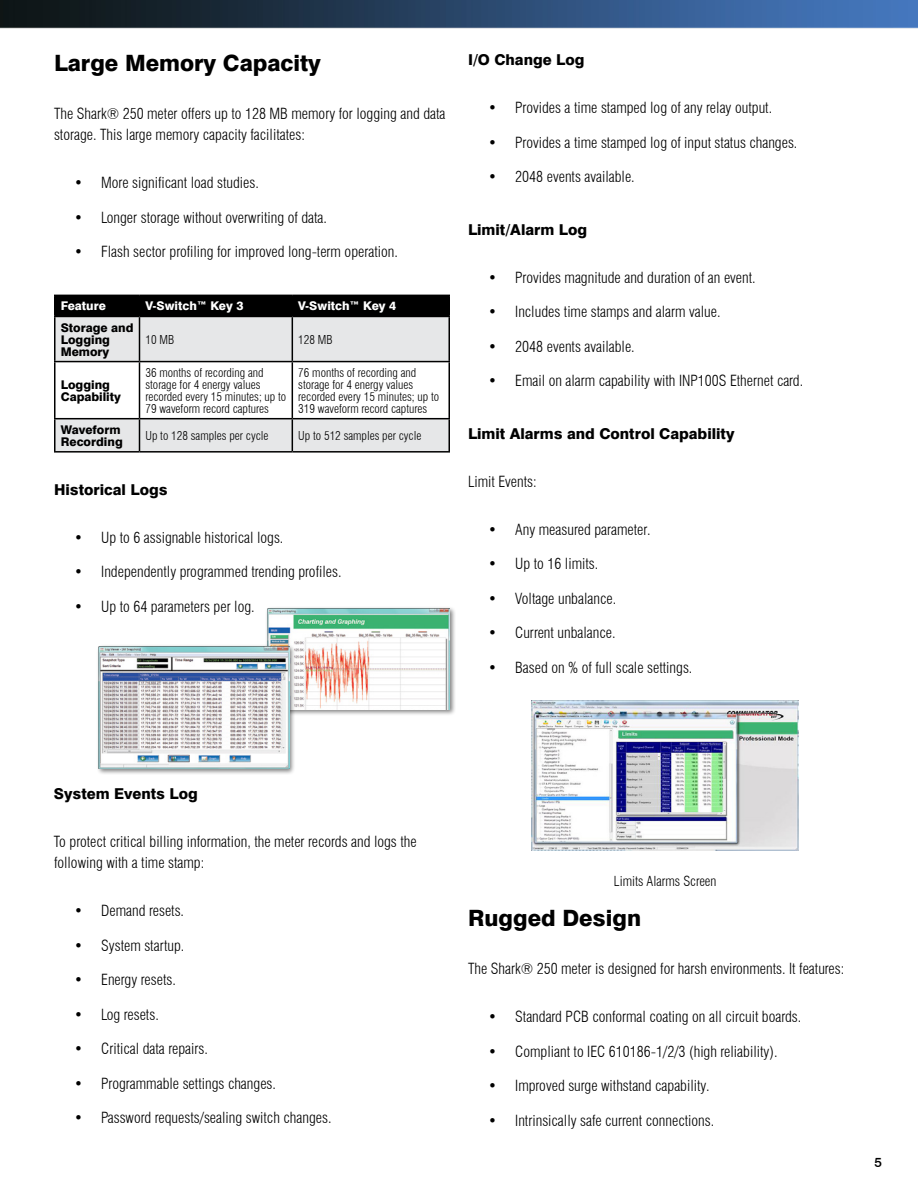
<style>
.page{position:relative;width:918px;height:1188px;background:#fff}
.page>*{position:absolute;margin:0;border:0;box-sizing:border-box;transform-origin:0 0}
.t1{font:800 22.5px "Swiss 721 BT";color:#000}
.t2{font:300 condensed 15px/21px "Swiss 721 BT";color:#000}
.t3{font:800 15px "Swiss 721 BT";color:#000}
.t4{font:300 condensed 13.5px "Swiss 721 BT";color:#000}
.t5{font:500 13.5px "Swiss 721 BT";color:#000}
.t6{font:300 condensed 12px/12px "Swiss 721 BT";color:#000}
.t7{font:800 12px/12px "Swiss 721 BT";color:#000}
.t8{font:800 12px "Swiss 721 BT";color:#fff}
</style>
<div class="page">
<img style="left:0;top:0;width:918px;height:851px">
<h1 class="t1" style="left:54px;top:49px;width:268px">Large Memory Capacity</h1>
<p class="t2" style="left:54px;top:103px;width:393px">The Shark® 250 meter offers up to 128 MB memory for logging and data storage. This large memory capacity facilitates:</p>
<p class="t2" style="left:74px;top:172px;width:186px">• More significant load studies.</p>
<p class="t2" style="left:74px;top:207px;width:254px">• Longer storage without overwriting of data.</p>
<p class="t2" style="left:74px;top:241px;width:325px">• Flash sector profiling for improved long-term operation.</p>
<p class="t8" style="left:61px;top:299px;width:47px">Feature</p>
<p class="t8" style="left:145px;top:299px;width:99px">V-Switch™ Key 3</p>
<p class="t8" style="left:298px;top:299px;width:99px">V-Switch™ Key 4</p>
<p class="t7" style="left:61px;top:321px;width:74px">Storage and<br>Logging<br>Memory</p>
<p class="t6" style="left:145px;top:333px;width:30px">10 MB</p>
<p class="t6" style="left:298px;top:333px;width:36px">128 MB</p>
<p class="t7" style="left:61px;top:378px;width:62px">Logging<br>Capability</p>
<p class="t6" style="left:145px;top:366px;width:142px">36 months of recording and storage for 4 energy values recorded every 15 minutes; up to<br>79 waveform record captures</p>
<p class="t6" style="left:298px;top:366px;width:142px">76 months of recording and storage for 4 energy values recorded every 15 minutes; up to<br>319 waveform record captures</p>
<p class="t7" style="left:61px;top:423px;width:64px">Waveform<br>Recording</p>
<p class="t6" style="left:145px;top:429px;width:125px">Up to 128 samples per cycle</p>
<p class="t6" style="left:298px;top:429px;width:125px">Up to 512 samples per cycle</p>
<p class="t3" style="left:54px;top:480px;width:115px">Historical Logs</p>
<p class="t2" style="left:74px;top:527px;width:211px">• Up to 6 assignable historical logs.</p>
<p class="t2" style="left:74px;top:561px;width:269px">• Independently programmed trending profiles.</p>
<p class="t2" style="left:74px;top:596px;width:182px">• Up to 64 parameters per log.</p>
<p class="t3" style="left:468px;top:51px;width:118px">I/O Change Log</p>
<p class="t2" style="left:488px;top:97px;width:285px">• Provides a time stamped log of any relay output.</p>
<p class="t2" style="left:488px;top:132px;width:311px">• Provides a time stamped log of input status changes.</p>
<p class="t2" style="left:488px;top:166px;width:148px">• 2048 events available.</p>
<p class="t3" style="left:468px;top:220px;width:121px">Limit/Alarm Log</p>
<p class="t2" style="left:488px;top:267px;width:269px">• Provides magnitude and duration of an event.</p>
<p class="t2" style="left:488px;top:301px;width:234px">• Includes time stamps and alarm value.</p>
<p class="t2" style="left:488px;top:336px;width:148px">• 2048 events available.</p>
<p class="t2" style="left:488px;top:370px;width:317px">• Email on alarm capability with INP100S Ethernet card.</p>
<p class="t3" style="left:468px;top:424px;width:268px">Limit Alarms and Control Capability</p>
<p class="t2" style="left:468px;top:471px;width:70px">Limit Events:</p>
<p class="t2" style="left:488px;top:519px;width:164px">• Any measured parameter.</p>
<p class="t2" style="left:488px;top:553px;width:112px">• Up to 16 limits.</p>
<p class="t2" style="left:488px;top:588px;width:129px">• Voltage unbalance.</p>
<p class="t2" style="left:488px;top:622px;width:129px">• Current unbalance.</p>
<p class="t2" style="left:488px;top:657px;width:206px">• Based on % of full scale settings.</p>
<p class="t3" style="left:54px;top:785px;width:145px">System Events Log</p>
<p class="t2" style="left:54px;top:831px;width:364px">To protect critical billing information, the meter records and logs the following with a time stamp:</p>
<p class="t2" style="left:74px;top:900px;width:111px">• Demand resets.</p>
<p class="t2" style="left:74px;top:935px;width:112px">• System startup.</p>
<p class="t2" style="left:74px;top:969px;width:103px">• Energy resets.</p>
<p class="t2" style="left:74px;top:1004px;width:86px">• Log resets.</p>
<p class="t2" style="left:74px;top:1038px;width:135px">• Critical data repairs.</p>
<p class="t2" style="left:74px;top:1073px;width:203px">• Programmable settings changes.</p>
<p class="t2" style="left:74px;top:1107px;width:259px">• Password requests/sealing switch changes.</p>
<p class="t4" style="left:614px;top:873px;width:104px">Limits Alarms Screen</p>
<h1 class="t1" style="left:468px;top:905px;width:175px">Rugged Design</h1>
<p class="t2" style="left:468px;top:958px;width:378px">The Shark® 250 meter is designed for harsh environments. It features:</p>
<p class="t2" style="left:488px;top:1006px;width:315px">• Standard PCB conformal coating on all circuit boards.</p>
<p class="t2" style="left:488px;top:1041px;width:291px">• Compliant to IEC 610186-1/2/3 (high reliability).</p>
<p class="t2" style="left:488px;top:1075px;width:223px">• Improved surge withstand capability.</p>
<p class="t2" style="left:488px;top:1110px;width:227px">• Intrinsically safe current connections.</p>
<p class="t5" style="left:874px;top:1154px;width:9px">5</p>
</div>
